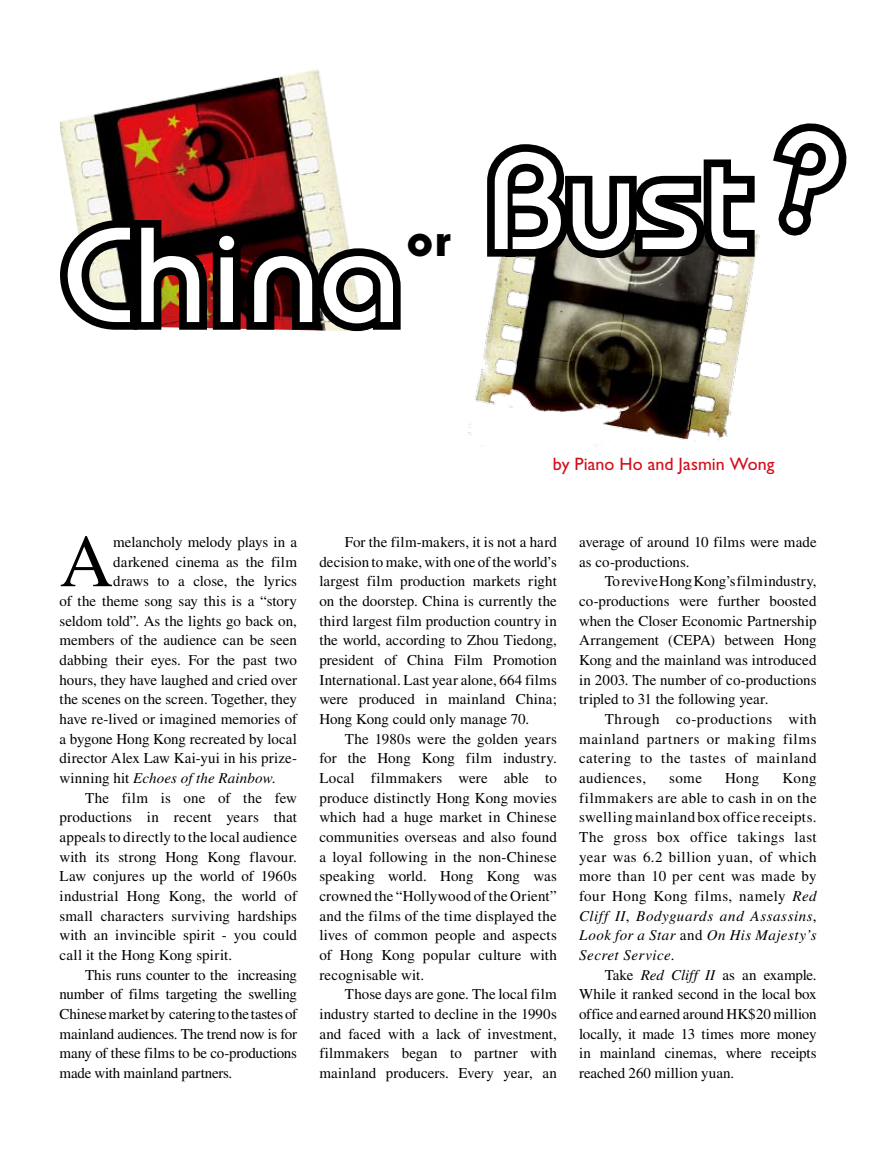
<style>
.page{position:relative;width:872px;height:1149px;background:#fff}
.page>*{position:absolute;margin:0;border:0;box-sizing:border-box;transform-origin:0 0}
.t1{font:500 136.5px "Bauhaus";color:#fff}
.t2{font:500 134.7px "Bauhaus";letter-spacing:.01em;color:#fff;scale:1.05 1}
.t3{font:74.4px "Times";color:#000}
.t4{font:700 45px "Bauhaus";color:#000;scale:1.05 1}
.t5{font:18px "Gill Sans";color:#d40e1b}
.t6{font:15px/19.6px "Times";color:#000;text-align:justify}
.t7{font:15px "Times";letter-spacing:-.02em;color:#000}
.t8{font:italic 15px "Times";letter-spacing:.01em;color:#000}
.s1{font-style:normal}
.s2{font-style:italic}
</style>
<div class="page">
<img style="left:469px;top:265px;width:285px;height:182px">
<img style="left:60px;top:69px;width:284px;height:143px">
<svg style="left:60px;top:212px;width:341px;height:120px;background:#4a3a36"></svg>
<svg style="left:487px;top:123px;width:360px;height:142px"></svg>
<h2 class="t2" style="left:63px;top:195px;width:321px">China</h2>
<h3 class="t4" style="left:407px;top:212px;width:44px">or</h3>
<h1 class="t1" style="left:486px;top:121px;width:264px">Bust</h1>
<p class="t5" style="left:553px;top:453px;width:223px">by Piano Ho and Jasmin Wong</p>
<h3 class="t3" style="left:60px;top:519px;width:55px">A</h3>
<p class="t6" style="left:113px;top:531px;width:185px">melancholy melody plays in a</p>
<p class="t6" style="left:113px;top:551px;width:185px">darkened cinema as the film</p>
<p class="t6" style="left:113px;top:571px;width:185px">draws to a close, the lyrics</p>
<p class="t6" style="left:60px;top:590px;width:239px">of the theme song say this is a “story</p>
<p class="t6" style="left:60px;top:610px;width:239px">seldom told”. As the lights go back on,</p>
<p class="t6" style="left:60px;top:630px;width:239px">members of the audience can be seen</p>
<p class="t6" style="left:60px;top:649px;width:239px">dabbing their eyes. For the past two</p>
<p class="t6" style="left:60px;top:669px;width:239px">hours, they have laughed and cried over</p>
<p class="t6" style="left:60px;top:689px;width:239px">the scenes on the screen. Together, they</p>
<p class="t6" style="left:60px;top:708px;width:239px">have re-lived or imagined memories of</p>
<p class="t6" style="left:60px;top:728px;width:239px">a bygone Hong Kong recreated by local</p>
<p class="t6" style="left:60px;top:748px;width:239px">director Alex Law Kai-yui in his prize-</p>
<p class="t8" style="left:60px;top:769px;width:217px"><span class="s1">winning hit</span> Echoes of the Rainbow<span class="s1">.</span></p>
<p class="t6" style="left:85px;top:787px;width:213px">The film is one of the few</p>
<p class="t6" style="left:60px;top:807px;width:239px">productions in recent years that</p>
<p class="t6" style="left:60px;top:826px;width:239px">appeals to directly to the local audience</p>
<p class="t6" style="left:60px;top:846px;width:239px">with its strong Hong Kong flavour.</p>
<p class="t6" style="left:60px;top:866px;width:239px">Law conjures up the world of 1960s</p>
<p class="t6" style="left:60px;top:885px;width:239px">industrial Hong Kong, the world of</p>
<p class="t6" style="left:60px;top:905px;width:239px">small characters surviving hardships</p>
<p class="t6" style="left:60px;top:924px;width:239px">with an invincible spirit - you could</p>
<p class="t6" style="left:60px;top:944px;width:174px">call it the Hong Kong spirit.</p>
<p class="t6" style="left:85px;top:964px;width:213px">This runs counter to the increasing</p>
<p class="t6" style="left:60px;top:983px;width:239px">number of films targeting the swelling</p>
<p class="t7" style="left:60px;top:1005px;width:239px">Chinese market by catering to the tastes of</p>
<p class="t7" style="left:60px;top:1024px;width:239px">mainland audiences. The trend now is for</p>
<p class="t7" style="left:60px;top:1044px;width:239px">many of these films to be co-productions</p>
<p class="t6" style="left:60px;top:1062px;width:174px">made with mainland partners.</p>
<p class="t6" style="left:319px;top:531px;width:239px;text-indent:26px">For the film-makers, it is not a hard decision to make, with one of the world’s largest film production markets right on the doorstep. China is currently the third largest film production country in the world, according to Zhou Tiedong, president of China Film Promotion International. Last year alone, 664 films were produced in mainland China; Hong Kong could only manage 70.</p>
<p class="t6" style="left:319px;top:728px;width:239px;text-indent:26px">The 1980s were the golden years for the Hong Kong film industry.<br>Local filmmakers were able to produce distinctly Hong Kong movies which had a huge market in Chinese communities overseas and also found a loyal following in the non-Chinese speaking world. Hong Kong was crowned the “Hollywood of the Orient” and the films of the time displayed the lives of common people and aspects of Hong Kong popular culture with recognisable wit.</p>
<p class="t6" style="left:319px;top:983px;width:239px;text-indent:26px">Those days are gone. The local film industry started to decline in the 1990s and faced with a lack of investment, filmmakers began to partner with mainland producers. Every year, an</p>
<p class="t6" style="left:579px;top:531px;width:239px">average of around 10 films were made as co-productions.</p>
<p class="t6" style="left:579px;top:571px;width:239px;text-indent:26px">To revive Hong Kong’s film industry, co-productions were further boosted when the Closer Economic Partnership Arrangement (CEPA) between Hong Kong and the mainland was introduced in 2003. The number of co-productions tripled to 31 the following year.</p>
<p class="t6" style="left:579px;top:708px;width:239px;text-indent:26px">Through co-productions with mainland partners or making films catering to the tastes of mainland audiences,</p>
<p class="t6" style="left:579px;top:767px;width:239px;text-indent:203px">Kong filmmakers are able to cash in on the swelling mainland box office receipts.<br>The gross box office takings last year was 6.2 billion yuan, of which more than 10 per cent was made by four Hong Kong films, namely <span class="s2">Red Cliff II</span>, <span class="s2">Bodyguards and Assassins</span>, <span class="s2">Look for a Star</span> and <span class="s2">On His Majesty’s Secret Service</span>.</p>
<p class="t6" style="left:579px;top:964px;width:239px;text-indent:26px">Take <span class="s2">Red Cliff II</span> as an example.<br>While it ranked second in the local box office and earned around HK$20 million locally, it made 13 times more money in mainland cinemas, where receipts reached 260 million yuan.</p>
<p class="t6" style="left:669px;top:767px;width:34px">some</p>
<p class="t6" style="left:725px;top:767px;width:36px">Hong</p>
</div>
